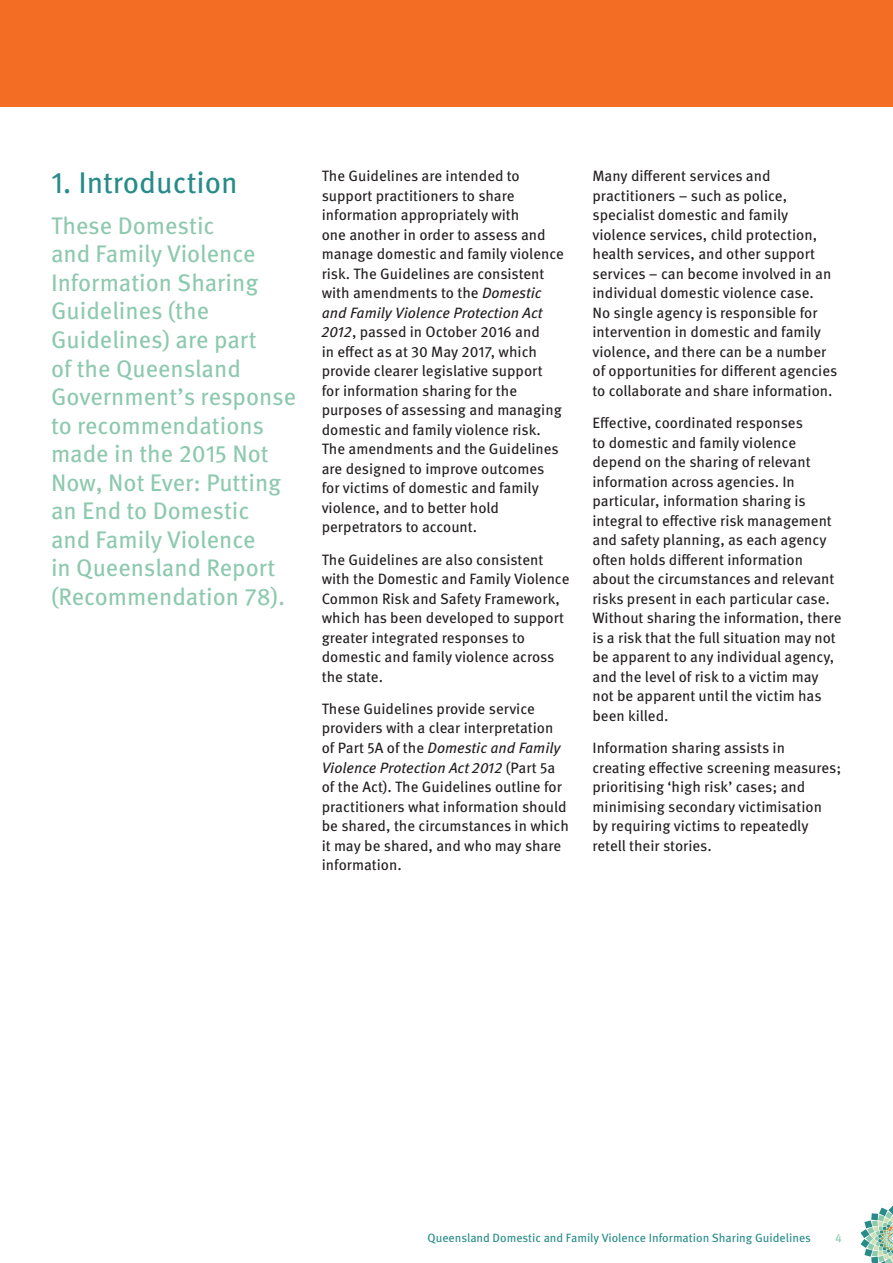
<style>
.page{position:relative;width:893px;height:1263px;background:#fff}
.page>*{position:absolute;margin:0;border:0;box-sizing:border-box;transform-origin:0 0}
.Sub_Heading_1{font:30px "Meta OT";color:#278b88}
.Body_Text{font:24px/28.5px "Meta OT";color:#8dc9ae}
.Body_Text-2{font:15px/19.5px "Meta OT";color:#231f20}
.t1{font:12px "Meta OT";color:#278b88}
.t2{font:12px "Meta OT";color:#8dc9ae}
.s1{font-style:italic}
</style>
<div class="page">
<div style="left:0;top:0;width:893px;height:106px;background:#f36e24"></div>
<svg style="left:860px;top:1205px;width:33px;height:58px"></svg>
<p class="Sub_Heading_1" style="left:51px;top:164px;width:188px">1. Introduction</p>
<p class="Body_Text" style="left:51px;top:212px;width:247px">These Domestic<br>and Family Violence<br>Information Sharing<br>Guidelines (the<br>Guidelines) are part<br>of the Queensland<br>Government’s response to recommendations made in the 2015 Not<br>Now, Not Ever: Putting an End to Domestic<br>and Family Violence<br>in Queensland Report (Recommendation 78).</p>
<p class="Body_Text-2" style="left:322px;top:167px;width:244px">The Guidelines are intended to support practitioners to share information appropriately with<br>one another in order to assess and manage domestic and family violence risk. The Guidelines are consistent with amendments to the <span class="s1">Domestic and Family Violence Protection Act 2012</span>, passed in October 2016 and<br>in effect as at 30 May 2017, which provide clearer legislative support for information sharing for the purposes of assessing and managing domestic and family violence risk.<br>The amendments and the Guidelines are designed to improve outcomes for victims of domestic and family violence, and to better hold perpetrators to account.</p>
<p class="Body_Text-2" style="left:322px;top:550px;width:249px">The Guidelines are also consistent with the Domestic and Family Violence<br>Common Risk and Safety Framework, which has been developed to support greater integrated responses to domestic and family violence across the state.</p>
<p class="Body_Text-2" style="left:322px;top:699px;width:249px">These Guidelines provide service providers with a clear interpretation of Part 5A of the <span class="s1">Domestic and Family Violence Protection Act 2012</span> (Part 5a of the Act). The Guidelines outline for practitioners what information should be shared, the circumstances in which it may be shared, and who may share information.</p>
<p class="Body_Text-2" style="left:592px;top:167px;width:246px">Many different services and practitioners – such as police, specialist domestic and family violence services, child protection, health services, and other support services – can become involved in an individual domestic violence case.<br>No single agency is responsible for intervention in domestic and family violence, and there can be a number of opportunities for different agencies to collaborate and share information.</p>
<p class="Body_Text-2" style="left:592px;top:413px;width:250px">Effective, coordinated responses<br>to domestic and family violence depend on the sharing of relevant information across agencies. In particular, information sharing is integral to effective risk management and safety planning, as each agency often holds different information about the circumstances and relevant risks present in each particular case.<br>Without sharing the information, there is a risk that the full situation may not be apparent to any individual agency, and the level of risk to a victim may not be apparent until the victim has been killed.</p>
<p class="Body_Text-2" style="left:592px;top:738px;width:250px">Information sharing assists in creating effective screening measures; prioritising ‘high risk’ cases; and minimising secondary victimisation by requiring victims to repeatedly retell their stories.</p>
<p class="t1" style="left:428px;top:1231px;width:385px">Queensland Domestic and Family Violence Information Sharing Guidelines</p>
<p class="t2" style="left:835px;top:1231px;width:8px">4</p>
</div>
